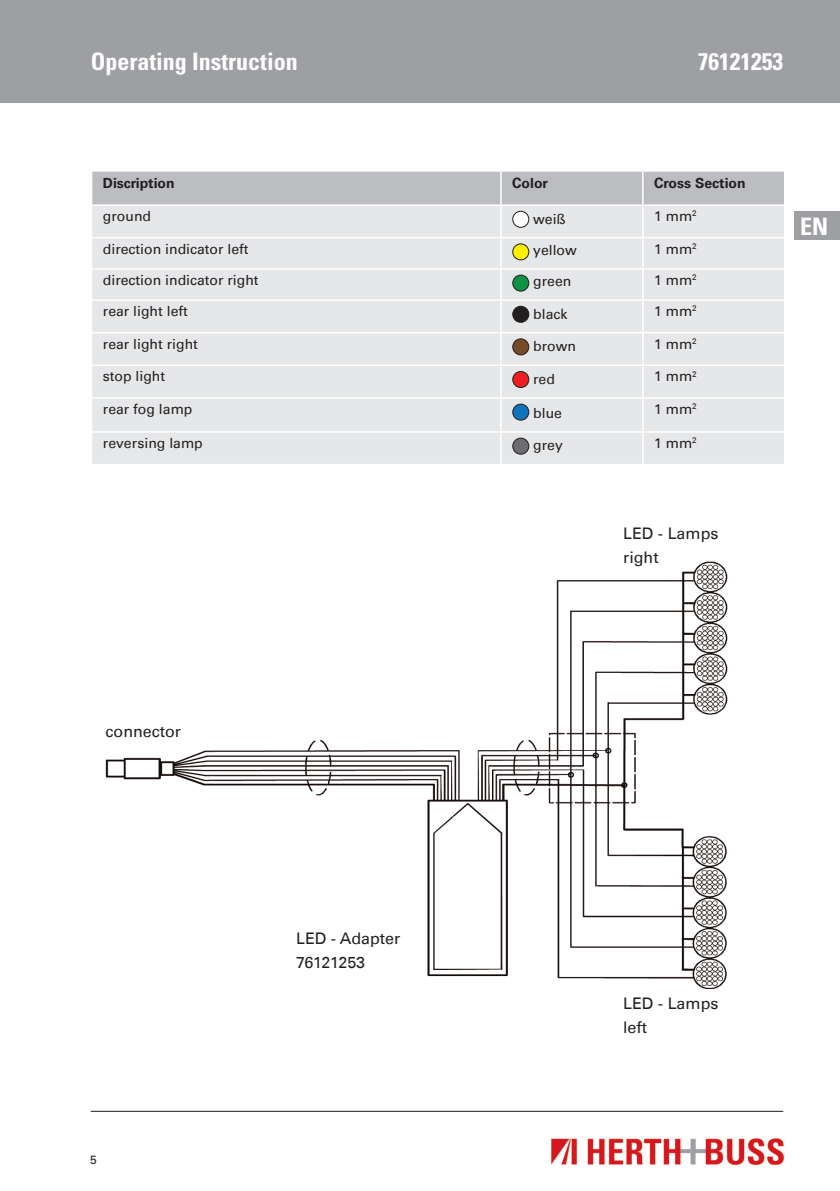
<style>
.page{position:relative;width:840px;height:1191px;background:#fff}
.page>*{position:absolute;margin:0;border:0;box-sizing:border-box;transform-origin:0 0}
.t1{font:700 condensed 24px "Univers";color:#fff}
.t2{font:16px/24px "Univers Com 55 Roman";color:#231f20}
.t3{font:14px "Univers Com 55 Roman";color:#231f20}
.t4{font:700 14px "Univers Com 65";color:#231f20}
.t5{font:12px "Univers";color:#231f20}
</style>
<div class="page">
<div style="left:0;top:0;width:839px;height:102px;background:#9d9fa2"></div>
<img style="left:551px;top:1138px;width:233px;height:28px">
<hr style="left:91px;top:1111px;width:691px;height:1px;background:#231f20">
<div style="left:794px;top:211px;width:45px;height:28px;background:#9d9fa2"></div>
<div style="left:92px;top:172px;width:691px;height:32px;background:#bcbdc0"></div>
<div style="left:92px;top:206px;width:691px;height:258px;background:#e6e7e9"></div>
<hr style="left:641px;top:172px;width:2px;height:32px;background:#fff">
<hr style="left:500px;top:172px;width:1px;height:32px;background:#fff">
<hr style="left:500px;top:237px;width:142px;height:1px;background:#fff">
<hr style="left:642px;top:237px;width:143px;height:1px;background:#fff">
<hr style="left:500px;top:268px;width:142px;height:2px;background:#fff">
<hr style="left:642px;top:268px;width:143px;height:2px;background:#fff">
<hr style="left:500px;top:299px;width:142px;height:2px;background:#fff">
<hr style="left:642px;top:299px;width:143px;height:2px;background:#fff">
<hr style="left:500px;top:332px;width:142px;height:1px;background:#fff">
<hr style="left:642px;top:332px;width:143px;height:1px;background:#fff">
<hr style="left:500px;top:364px;width:142px;height:2px;background:#fff">
<hr style="left:642px;top:364px;width:143px;height:2px;background:#fff">
<hr style="left:500px;top:397px;width:142px;height:2px;background:#fff">
<hr style="left:642px;top:397px;width:143px;height:2px;background:#fff">
<hr style="left:500px;top:431px;width:142px;height:2px;background:#fff">
<hr style="left:642px;top:431px;width:143px;height:2px;background:#fff">
<hr style="left:641px;top:206px;width:2px;height:31px;background:#fff">
<hr style="left:641px;top:238px;width:2px;height:30px;background:#fff">
<hr style="left:641px;top:270px;width:2px;height:29px;background:#fff">
<hr style="left:641px;top:301px;width:2px;height:31px;background:#fff">
<hr style="left:641px;top:333px;width:2px;height:31px;background:#fff">
<hr style="left:641px;top:366px;width:2px;height:31px;background:#fff">
<hr style="left:641px;top:399px;width:2px;height:32px;background:#fff">
<hr style="left:641px;top:433px;width:2px;height:31px;background:#fff">
<hr style="left:500px;top:206px;width:1px;height:31px;background:#fff">
<hr style="left:91px;top:237px;width:409px;height:1px;background:#fff">
<hr style="left:500px;top:238px;width:1px;height:30px;background:#fff">
<hr style="left:91px;top:268px;width:409px;height:2px;background:#fff">
<svg style="left:500px;top:270px;width:1px;height:29px"></svg>
<hr style="left:91px;top:299px;width:409px;height:2px;background:#fff">
<hr style="left:500px;top:301px;width:1px;height:31px;background:#fff">
<hr style="left:91px;top:332px;width:409px;height:1px;background:#fff">
<hr style="left:500px;top:333px;width:1px;height:31px;background:#fff">
<hr style="left:91px;top:364px;width:409px;height:2px;background:#fff">
<hr style="left:500px;top:366px;width:1px;height:31px;background:#fff">
<hr style="left:91px;top:397px;width:409px;height:2px;background:#fff">
<hr style="left:500px;top:399px;width:1px;height:32px;background:#fff">
<hr style="left:91px;top:431px;width:409px;height:2px;background:#fff">
<hr style="left:500px;top:433px;width:1px;height:31px;background:#fff">
<div style="left:512px;top:211px;width:16px;height:16px;background:#fff;border-radius:50%"></div>
<div style="left:512px;top:211px;width:17px;height:17px;border:1px solid #231f20;border-radius:50%"></div>
<div style="left:512px;top:244px;width:16px;height:16px;background:#fff101;border-radius:50%"></div>
<div style="left:512px;top:243px;width:17px;height:17px;border:1px solid #231f20;border-radius:50%"></div>
<div style="left:512px;top:275px;width:16px;height:16px;background:#0d9344;border-radius:50%"></div>
<div style="left:512px;top:275px;width:17px;height:17px;border:1px solid #231f20;border-radius:50%"></div>
<div style="left:512px;top:306px;width:16px;height:16px;background:#231f20;border-radius:50%"></div>
<div style="left:512px;top:306px;width:17px;height:17px;border:1px solid #231f20;border-radius:50%"></div>
<div style="left:512px;top:339px;width:16px;height:16px;background:#744c27;border-radius:50%"></div>
<div style="left:512px;top:338px;width:17px;height:17px;border:1px solid #231f20;border-radius:50%"></div>
<div style="left:512px;top:371px;width:16px;height:16px;background:#ee1d23;border-radius:50%"></div>
<div style="left:512px;top:371px;width:17px;height:17px;border:1px solid #231f20;border-radius:50%"></div>
<div style="left:512px;top:404px;width:16px;height:16px;background:#1074bc;border-radius:50%"></div>
<div style="left:512px;top:403px;width:17px;height:17px;border:1px solid #231f20;border-radius:50%"></div>
<div style="left:512px;top:438px;width:16px;height:16px;background:#6c6d70;border-radius:50%"></div>
<div style="left:512px;top:438px;width:17px;height:16px;border:1px solid #231f20;border-radius:50%"></div>
<img style="left:105px;top:561px;width:623px;height:428px">
<h1 class="t1" style="left:91px;top:47px;width:208px">Operating Instruction</h1>
<h1 class="t1" style="left:697px;top:47px;width:87px">76121253</h1>
<p class="t4" style="left:103px;top:175px;width:73px">Discription</p>
<p class="t4" style="left:512px;top:175px;width:37px">Color</p>
<p class="t4" style="left:653px;top:175px;width:93px">Cross Section</p>
<p class="t3" style="left:103px;top:207px;width:50px">ground</p>
<p class="t3" style="left:533px;top:210px;width:34px">weiß</p>
<p class="t3" style="left:653px;top:207px;width:44px">1 mm<sup>2</sup></p>
<p class="t3" style="left:103px;top:240px;width:147px">direction indicator left</p>
<p class="t3" style="left:533px;top:241px;width:45px">yellow</p>
<p class="t3" style="left:653px;top:240px;width:44px">1 mm<sup>2</sup></p>
<p class="t3" style="left:103px;top:271px;width:157px">direction indicator right</p>
<p class="t3" style="left:533px;top:272px;width:40px">green</p>
<p class="t3" style="left:653px;top:271px;width:44px">1 mm<sup>2</sup></p>
<p class="t3" style="left:103px;top:302px;width:86px">rear light left</p>
<p class="t3" style="left:533px;top:305px;width:36px">black</p>
<p class="t3" style="left:653px;top:302px;width:44px">1 mm<sup>2</sup></p>
<p class="t3" style="left:103px;top:335px;width:96px">rear light right</p>
<p class="t3" style="left:533px;top:338px;width:44px">brown</p>
<p class="t3" style="left:653px;top:335px;width:44px">1 mm<sup>2</sup></p>
<p class="t3" style="left:103px;top:368px;width:64px">stop light</p>
<p class="t3" style="left:533px;top:370px;width:23px">red</p>
<p class="t3" style="left:653px;top:368px;width:44px">1 mm<sup>2</sup></p>
<p class="t3" style="left:103px;top:400px;width:91px">rear fog lamp</p>
<p class="t3" style="left:533px;top:404px;width:30px">blue</p>
<p class="t3" style="left:653px;top:400px;width:44px">1 mm<sup>2</sup></p>
<p class="t3" style="left:103px;top:434px;width:101px">reversing lamp</p>
<p class="t3" style="left:533px;top:437px;width:31px">grey</p>
<p class="t3" style="left:653px;top:434px;width:44px">1 mm<sup>2</sup></p>
<p class="t2" style="left:622px;top:521px;width:97px">LED - Lamps right</p>
<h1 class="t1" style="left:799px;top:211px;width:30px">EN</h1>
<p class="t2" style="left:105px;top:719px;width:77px">connector</p>
<p class="t5" style="left:90px;top:1151px;width:8px">5</p>
<p class="t2" style="left:296px;top:926px;width:106px">LED - Adapter<br>76121253</p>
<p class="t2" style="left:622px;top:991px;width:97px">LED - Lamps left</p>
</div>
